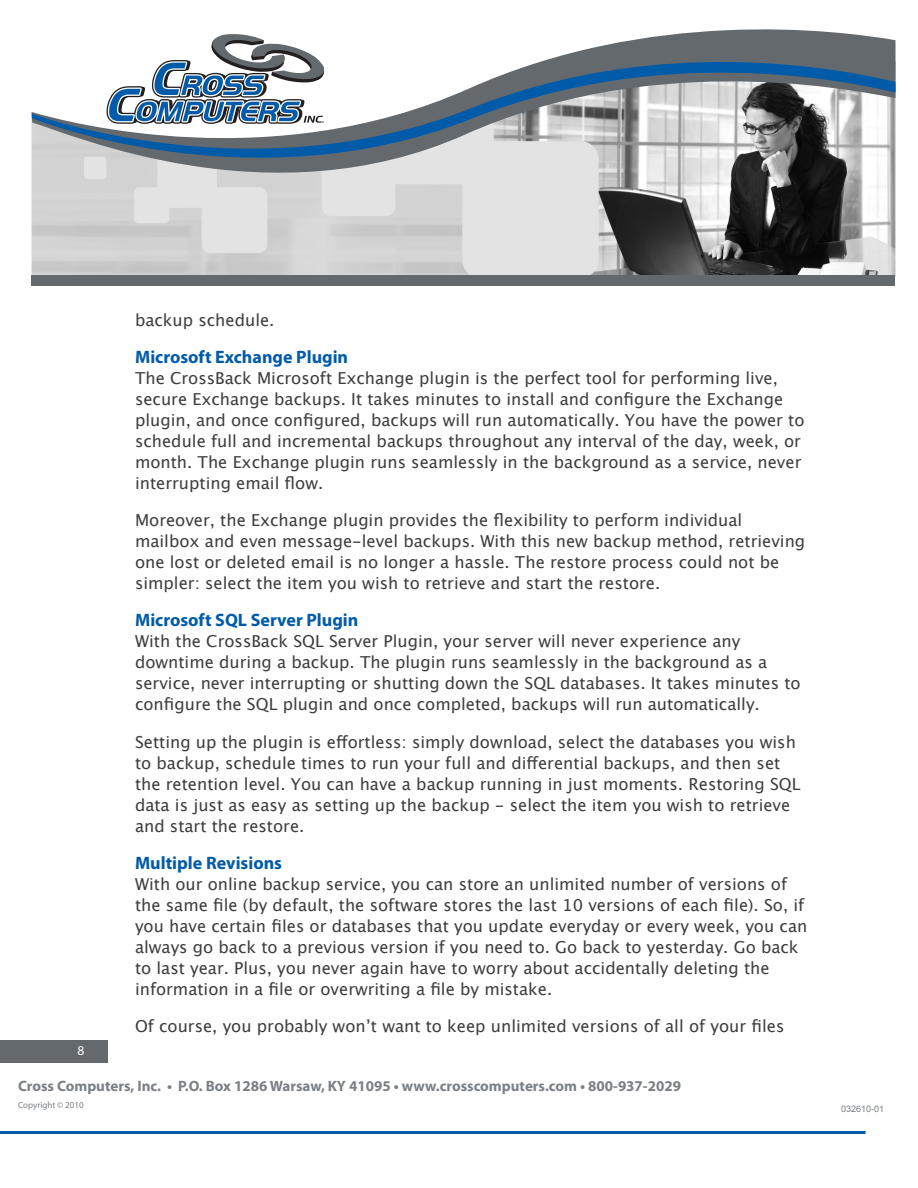
<style>
.page{position:relative;width:918px;height:1188px;background:#fff}
.page>*{position:absolute;margin:0;border:0;box-sizing:border-box;transform-origin:0 0}
.Section_Title{font:700 18px "Myriad Pro";color:#015ba9}
.t1{font:16.5px/21px "Lucida Grande";color:#3e3e3f}
.t2{font:700 15px "Myriad Pro";color:#7c8084}
.t3{font:13.5px "Myriad Pro";color:#fff}
.t4{font:9px "Myriad Pro";color:#7c8084}
.t5{font:9px "Arial";color:#7c8084}
</style>
<div class="page">
<img style="left:32px;top:221px;width:864px;height:55px">
<svg style="left:32px;top:29px;width:864px;height:192px"></svg>
<svg style="left:32px;top:33px;width:864px;height:174px"></svg>
<div style="left:32px;top:276px;width:864px;height:10px;background:#64696d"></div>
<hr style="left:0;top:1131px;width:866px;height:3px;background:#015ba9">
<div style="left:0;top:1040px;width:108px;height:23px;background:#64696d"></div>
<svg style="left:104px;top:34px;width:221px;height:100px"></svg>
<p class="t3" style="left:78px;top:1042px;width:8px">8</p>
<p class="t1" style="left:135px;top:310px;width:141px">backup schedule.</p>
<p class="Section_Title" style="left:135px;top:345px;width:215px">Microsoft Exchange Plugin</p>
<p class="t1" style="left:135px;top:368px;width:671px">The CrossBack Microsoft Exchange plugin is the perfect tool for performing live, secure Exchange backups. It takes minutes to install and configure the Exchange plugin, and once configured, backups will run automatically. You have the power to schedule full and incremental backups throughout any interval of the day, week, or month. The Exchange plugin runs seamlessly in the background as a service, never interrupting email flow.</p>
<p class="t1" style="left:135px;top:510px;width:672px">Moreover, the Exchange plugin provides the flexibility to perform individual mailbox and even message-level backups. With this new backup method, retrieving one lost or deleted email is no longer a hassle. The restore process could not be simpler: select the item you wish to retrieve and start the restore.</p>
<p class="Section_Title" style="left:135px;top:609px;width:225px">Microsoft SQL Server Plugin</p>
<p class="t1" style="left:135px;top:631px;width:667px">With the CrossBack SQL Server Plugin, your server will never experience any downtime during a backup. The plugin runs seamlessly in the background as a service, never interrupting or shutting down the SQL databases. It takes minutes to configure the SQL plugin and once completed, backups will run automatically.</p>
<p class="t1" style="left:135px;top:731px;width:667px">Setting up the plugin is effortless: simply download, select the databases you wish to backup, schedule times to run your full and differential backups, and then set the retention level. You can have a backup running in just moments. Restoring SQL data is just as easy as setting up the backup - select the item you wish to retrieve and start the restore.</p>
<p class="Section_Title" style="left:135px;top:851px;width:149px">Multiple Revisions</p>
<p class="t1" style="left:135px;top:874px;width:674px">With our online backup service, you can store an unlimited number of versions of the same file (by default, the software stores the last 10 versions of each file). So, if you have certain files or databases that you update everyday or every week, you can always go back to a previous version if you need to. Go back to yesterday. Go back to last year. Plus, you never again have to worry about accidentally deleting the information in a file or overwriting a file by mistake.</p>
<p class="t1" style="left:135px;top:1016px;width:651px">Of course, you probably won’t want to keep unlimited versions of all of your files</p>
<p class="t2" style="left:18px;top:1076px;width:665px">Cross Computers, Inc. • P.O. Box 1286 Warsaw, KY 41095 • www.crosscomputers.com • 800-937-2029</p>
<p class="t4" style="left:18px;top:1099px;width:67px">Copyright © 2010</p>
<p class="t5" style="left:841px;top:1103px;width:45px">032610-01</p>
</div>
